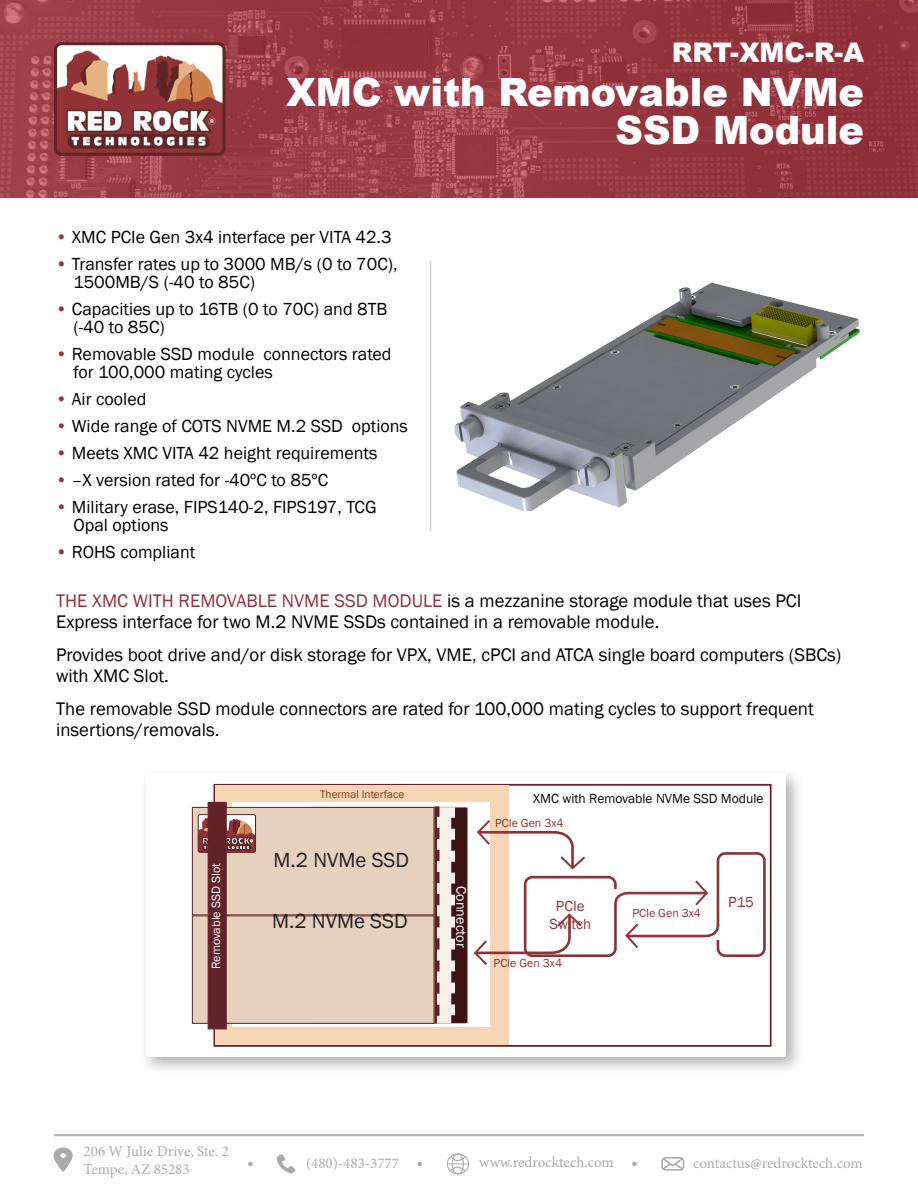
<style>
.page{position:relative;width:918px;height:1188px;background:#fff}
.page>*{position:absolute;margin:0;border:0;box-sizing:border-box;transform-origin:0 0}
.t1{font:900 39px/37.5px "Arial";color:#fff;text-align:right}
.t2{font:900 27px "Arial";color:#fff}
.t3{font:21px "Franklin Gothic";color:#231f20}
.t4{font:18.75px/21px "Franklin Gothic";color:#000}
.t5{font:18px "Franklin Gothic";color:#000}
.t6{font:17.4px "Franklin Gothic";color:#000}
.t7{font:15px "Minion Pro";color:#a9abab}
.t8{font:15px "Minion Pro";letter-spacing:-.005em;color:#ababab}
.t9{font:15px "Franklin Gothic";color:#8f353b}
.t10{font:14.25px "Franklin Gothic";color:#fff}
.t11{font:13.5px "Franklin Gothic";color:#040503}
.t12{font:12.3px "Franklin Gothic";color:#fff}
.t13{font:12px "Franklin Gothic";color:#8f353b}
.t14{font:11.25px "Franklin Gothic";color:#8c370c}
.s1{color:#963538}
.s2{color:#91313d}
</style>
<div class="page">
<img style="left:0;top:0;width:918px;height:198px">
<hr style="left:430px;top:261px;width:1px;height:270px;background:#cfcfcf">
<img style="left:58px;top:46px;width:163px;height:106px">
<div style="left:54px;top:42px;width:171px;height:114px;border:3px solid #5f2424;border-radius:6px"></div>
<hr style="left:54px;top:1134px;width:810px;height:2px;background:#bababa">
<svg style="left:661px;top:1157px;width:24px;height:14px"></svg>
<div style="left:54px;top:1148px;width:18px;height:15px;background:#a9abab;border-radius:50%"></div>
<div style="left:54px;top:1148px;width:18px;height:15px;border:1px solid #aaacac;border-radius:50%"></div>
<svg style="left:54px;top:1153px;width:18px;height:19px"></svg>
<svg style="left:277px;top:1155px;width:18px;height:18px"></svg>
<div style="left:447px;top:1153px;width:22px;height:21px;border:1px solid #a9abab;border-radius:50%"></div>
<svg style="left:447px;top:1155px;width:21px;height:18px"></svg>
<div style="left:452px;top:1153px;width:12px;height:21px;border:1px solid #a9abab;border-radius:50%"></div>
<svg style="left:248px;top:1162px;width:5px;height:4px"></svg>
<svg style="left:417px;top:1162px;width:5px;height:4px"></svg>
<svg style="left:632px;top:1162px;width:5px;height:4px"></svg>
<img style="left:454px;top:282px;width:406px;height:230px">
<div style="left:139px;top:767px;width:665px;height:309px;background:#231f20;opacity:.34"></div>
<div style="left:146px;top:774px;width:640px;height:283px;background:#fff"></div>
<div style="left:213px;top:784px;width:559px;height:263px;background:#fff;border:2px solid #612327"></div>
<div style="left:215px;top:786px;width:294px;height:259px;background:#f7d6b5"></div>
<div style="left:717px;top:852px;width:49px;height:105px;border:3px solid #8d3338;border-radius:7px"></div>
<div style="left:524px;top:876px;width:93px;height:81px;border:3px solid #8d3338;border-radius:7px"></div>
<svg style="left:613px;top:878px;width:95px;height:30px"></svg>
<div style="left:232px;top:802px;width:258px;height:225px;background:#fff"></div>
<svg style="left:625px;top:921px;width:96px;height:29px"></svg>
<hr style="left:479px;top:831px;width:75px;height:3px;background:#8d3338">
<div style="left:312px;top:807px;width:154px;height:217px;background:#f7f0eb;border:1px solid #d6b9a1"></div>
<div style="left:192px;top:807px;width:242px;height:108px;background:#e6d0be;border:1px solid #5e2326"></div>
<svg style="left:434px;top:806px;width:5px;height:218px"></svg>
<div style="left:198px;top:815px;width:58px;height:33px;background:#fff;border-radius:3px"></div>
<div style="left:198px;top:814px;width:58px;height:39px;border:1px solid #602224;border-radius:2px"></div>
<svg style="left:198px;top:817px;width:57px;height:35px"></svg>
<div style="left:192px;top:915px;width:242px;height:109px;background:#e6d0be;border:1px solid #5e2326"></div>
<div style="left:208px;top:802px;width:19px;height:227px;background:#612327;border:1px solid #612327"></div>
<svg style="left:551px;top:831px;width:34px;height:39px"></svg>
<hr style="left:476px;top:952px;width:75px;height:2px;background:#8d3338">
<svg style="left:451px;top:808px;width:41px;height:215px"></svg>
<svg style="left:548px;top:913px;width:36px;height:42px"></svg>
<p class="t2" style="left:672px;top:32px;width:194px">RRT-XMC-R-A</p>
<p class="t1" style="left:286px;top:73px;width:579px">XMC with Removable NVMe<br>SSD Module</p>
<p class="t5" style="left:55px;top:226px;width:338px"><span class="s1">•</span> XMC PCIe Gen 3x4 interface per VITA 42.3</p>
<p class="t5" style="left:55px;top:253px;width:344px"><span class="s1">•</span> Transfer rates up to 3000 MB/s (0 to 70C),</p>
<p class="t5" style="left:73px;top:271px;width:183px">1500MB/S (-40 to 85C)</p>
<p class="t5" style="left:55px;top:298px;width:333px"><span class="s1">•</span> Capacities up to 16TB (0 to 70C) and 8TB</p>
<p class="t5" style="left:73px;top:316px;width:93px">(-40 to 85C)</p>
<p class="t5" style="left:55px;top:343px;width:338px"><span class="s1">•</span> Removable SSD module connectors rated</p>
<p class="t5" style="left:73px;top:361px;width:201px">for 100,000 mating cycles</p>
<p class="t5" style="left:55px;top:388px;width:93px"><span class="s1">•</span> Air cooled</p>
<p class="t5" style="left:55px;top:415px;width:354px"><span class="s1">•</span> Wide range of COTS NVME M.2 SSD options</p>
<p class="t5" style="left:55px;top:442px;width:324px"><span class="s1">•</span> Meets XMC VITA 42 height requirements</p>
<p class="t5" style="left:55px;top:469px;width:274px"><span class="s1">•</span> –X version rated for -40ºC to 85ºC</p>
<p class="t5" style="left:55px;top:496px;width:323px"><span class="s1">•</span> Military erase, FIPS140-2, FIPS197, TCG</p>
<p class="t5" style="left:73px;top:514px;width:97px">Opal options</p>
<p class="t5" style="left:55px;top:541px;width:141px"><span class="s1">•</span> ROHS compliant</p>
<p class="t4" style="left:56px;top:591px;width:747px"><span class="s2">THE XMC WITH REMOVABLE NVME SSD MODULE</span> is a mezzanine storage module that uses PCI<br>Express interface for two M.2 NVME SSDs contained in a removable module.</p>
<p class="t4" style="left:56px;top:645px;width:787px">Provides boot drive and/or disk storage for VPX, VME, cPCI and ATCA single board computers (SBCs) with XMC Slot.</p>
<p class="t4" style="left:56px;top:699px;width:759px">The removable SSD module connectors are rated for 100,000 mating cycles to support frequent insertions/removals.</p>
<p class="t12" style="left:209px;top:969px;width:108px;rotate:-90deg">Removable SSD Slot</p>
<p class="t14" style="left:320px;top:787px;width:86px">Thermal Interface</p>
<p class="t3" style="left:274px;top:847px;width:137px">M.2 NVMe SSD</p>
<p class="t3" style="left:272px;top:908px;width:137px">M.2 NVMe SSD</p>
<p class="t6" style="left:305px;top:920px;width:114px">M.2 NVMe SSD</p>
<p class="t10" style="left:470px;top:886px;width:63px;rotate:90deg">Connector</p>
<p class="t11" style="left:533px;top:790px;width:232px">XMC with Removable NVMe SSD Module</p>
<p class="t13" style="left:495px;top:816px;width:70px">PCIe Gen 3x4</p>
<p class="t9" style="left:556px;top:897px;width:30px">PCIe</p>
<p class="t9" style="left:549px;top:915px;width:43px">Switch</p>
<p class="t13" style="left:494px;top:956px;width:70px">PCIe Gen 3x4</p>
<p class="t13" style="left:632px;top:905px;width:70px">PCIe Gen 3x4</p>
<p class="t9" style="left:728px;top:892px;width:27px">P15</p>
<p class="t7" style="left:84px;top:1141px;width:147px">206 W Julie Drive, Ste. 2</p>
<p class="t7" style="left:84px;top:1159px;width:108px">Tempe, AZ 85283</p>
<p class="t7" style="left:306px;top:1153px;width:95px">(480)-483-3777</p>
<p class="t7" style="left:479px;top:1153px;width:136px">www.redrocktech.com</p>
<p class="t8" style="left:693px;top:1153px;width:171px">contactus@redrocktech.com</p>
</div>
